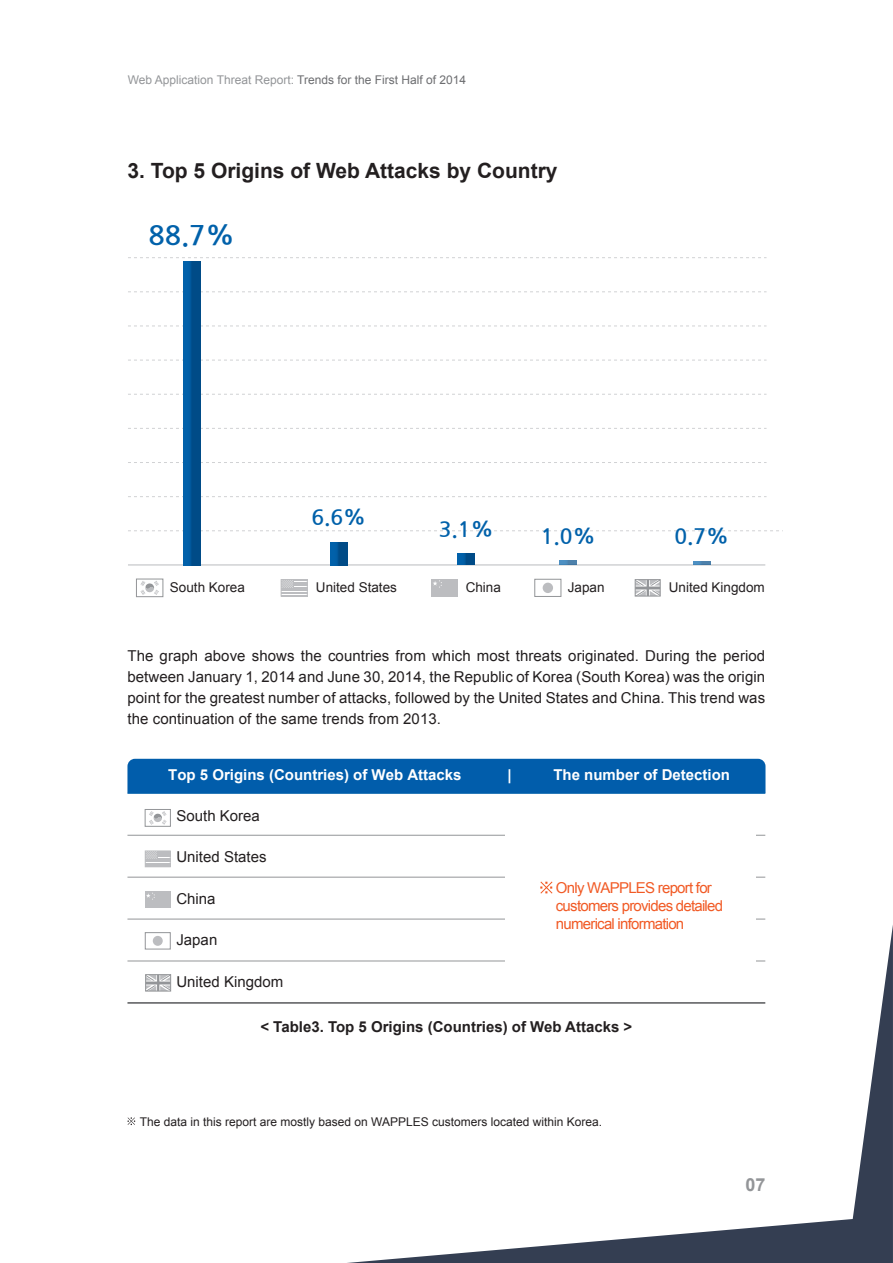
<style>
.page{position:relative;width:893px;height:1263px;background:#fff}
.page>*{position:absolute;margin:0;border:0;box-sizing:border-box;transform-origin:0 0}
.t1{font:700 27px "Nanum Gothic";color:#0161aa}
.t2{font:700 21px "Arial";color:#231f20}
.t3{font:700 21px "Nanum Gothic";color:#0161aa}
.t4{font:700 18px "Arial";color:#939598}
.t5{font:15px/21px "Arial";letter-spacing:.005em;color:#231f20;text-align:justify}
.t6{font:15px/18px "Arial";letter-spacing:-.05em;color:#f15a25}
.t7{font:700 15px "Arial";color:#fff}
.t8{font:700 15px "Arial";color:#231f20}
.t9{font:13.5px "Arial";color:#231f20}
.t10{font:12px "Arial";color:#231f20}
.t11{font:12px "Arial";color:#939598}
.s1{color:#6c6d70}
</style>
<div class="page">
<svg style="left:346px;top:925px;width:547px;height:338px"></svg>
<hr style="left:127px;top:1002px;width:638px;height:2px;background:#57585a">
<div style="left:127px;top:759px;width:638px;height:34px;background:#015dab"></div>
<hr style="left:127px;top:793px;width:638px;height:1px;background:#0161aa">
<hr style="left:127px;top:835px;width:638px;height:1px;background:#939598">
<hr style="left:127px;top:877px;width:638px;height:1px;background:#939598">
<hr style="left:127px;top:919px;width:638px;height:1px;background:#939598">
<hr style="left:127px;top:960px;width:638px;height:1px;background:#939598">
<svg style="left:127px;top:1117px;width:8px;height:8px"></svg>
<div style="left:145px;top:809px;width:26px;height:18px;background:#fff;border:1px solid #939598"></div>
<svg style="left:149px;top:811px;width:18px;height:14px"></svg>
<div style="left:145px;top:851px;width:25px;height:16px;border:1px solid #bcbdc0"></div>
<hr style="left:145px;top:865px;width:25px;height:2px;background:#bcbdc0">
<svg style="left:145px;top:851px;width:25px;height:13px"></svg>
<div style="left:145px;top:891px;width:25px;height:17px;background:#bcbdc0"></div>
<svg style="left:146px;top:892px;width:9px;height:8px"></svg>
<div style="left:145px;top:932px;width:26px;height:17px;background:#fff;border:1px solid #939598"></div>
<div style="left:153px;top:936px;width:10px;height:10px;background:#bcbdc0;border-radius:50%"></div>
<svg style="left:128px;top:530px;width:655px;height:1px"></svg>
<svg style="left:128px;top:496px;width:638px;height:1px"></svg>
<svg style="left:128px;top:462px;width:638px;height:1px"></svg>
<svg style="left:128px;top:428px;width:638px;height:1px"></svg>
<svg style="left:128px;top:394px;width:638px;height:1px"></svg>
<svg style="left:128px;top:360px;width:638px;height:1px"></svg>
<svg style="left:128px;top:326px;width:638px;height:1px"></svg>
<svg style="left:128px;top:292px;width:638px;height:1px"></svg>
<svg style="left:128px;top:257px;width:638px;height:1px"></svg>
<hr style="left:128px;top:564px;width:637px;height:2px;background:#d1d2d4">
<div style="left:136px;top:579px;width:27px;height:18px;background:#fff;border:1px solid #939598"></div>
<svg style="left:140px;top:581px;width:19px;height:14px"></svg>
<div style="left:534px;top:579px;width:27px;height:18px;background:#fff;border:1px solid #939598"></div>
<div style="left:543px;top:583px;width:10px;height:10px;background:#bcbdc0;border-radius:50%"></div>
<div style="left:432px;top:579px;width:26px;height:17px;background:#bcbdc0"></div>
<svg style="left:433px;top:580px;width:9px;height:8px"></svg>
<hr style="left:281px;top:579px;width:26px;height:2px;background:#bcbdc0">
<svg style="left:281px;top:580px;width:26px;height:16px"></svg>
<svg style="left:147px;top:976px;width:22px;height:13px"></svg>
<div style="left:145px;top:974px;width:26px;height:17px;border:1px solid #939598"></div>
<svg style="left:637px;top:581px;width:22px;height:13px"></svg>
<div style="left:635px;top:579px;width:26px;height:17px;border:1px solid #939598"></div>
<svg style="left:693px;top:561px;width:17px;height:3px"></svg>
<svg style="left:560px;top:560px;width:17px;height:4px"></svg>
<svg style="left:458px;top:554px;width:17px;height:10px"></svg>
<svg style="left:330px;top:542px;width:17px;height:23px"></svg>
<svg style="left:183px;top:262px;width:17px;height:303px;background:#005496"></svg>
<div style="left:506px;top:797px;width:250px;height:200px;background:#fff"></div>
<svg style="left:540px;top:881px;width:12px;height:12px"></svg>
<p class="t11" style="left:128px;top:72px;width:340px">Web Application Threat Report: <span class="s1">Trends for the First Half of 2014</span></p>
<h2 class="t2" style="left:127px;top:157px;width:432px">3. Top 5 Origins of Web Attacks by Country</h2>
<h1 class="t1" style="left:148px;top:222px;width:88px">88.7%</h1>
<h2 class="t3" style="left:311px;top:507px;width:56px">6.6%</h2>
<h2 class="t3" style="left:439px;top:519px;width:56px">3.1%</h2>
<h2 class="t3" style="left:541px;top:526px;width:56px">1.0%</h2>
<h2 class="t3" style="left:674px;top:526px;width:56px">0.7%</h2>
<p class="t9" style="left:170px;top:578px;width:77px">South Korea</p>
<p class="t9" style="left:316px;top:578px;width:83px">United States</p>
<p class="t9" style="left:466px;top:578px;width:37px">China</p>
<p class="t9" style="left:568px;top:578px;width:38px">Japan</p>
<p class="t9" style="left:669px;top:578px;width:98px">United Kingdom</p>
<p class="t5" style="left:127px;top:646px;width:639px">The graph above shows the countries from which most threats originated. During the period between January 1, 2014 and June 30, 2014, the Republic of Korea (South Korea) was the origin point for the greatest number of attacks, followed by the United States and China. This trend was the continuation of the same trends from 2013.</p>
<p class="t7" style="left:168px;top:765px;width:295px">Top 5 Origins (Countries) of Web Attacks</p>
<p class="t7" style="left:508px;top:765px;width:6px">|</p>
<p class="t7" style="left:553px;top:765px;width:178px">The number of Detection</p>
<p class="t5" style="left:176px;top:805px;width:85px">South Korea</p>
<p class="t5" style="left:176px;top:847px;width:92px">United States</p>
<p class="t5" style="left:176px;top:888px;width:41px">China</p>
<p class="t5" style="left:176px;top:929px;width:42px">Japan</p>
<p class="t5" style="left:176px;top:971px;width:108px">United Kingdom</p>
<p class="t6" style="left:556px;top:879px;width:169px">Only WAPPLES report for customers provides detailed numerical information</p>
<p class="t8" style="left:260px;top:1017px;width:373px">&lt; Table3. Top 5 Origins (Countries) of Web Attacks &gt;</p>
<p class="t10" style="left:140px;top:1114px;width:464px">The data in this report are mostly based on WAPPLES customers located within Korea.</p>
<p class="t4" style="left:745px;top:1172px;width:22px">07</p>
</div>
